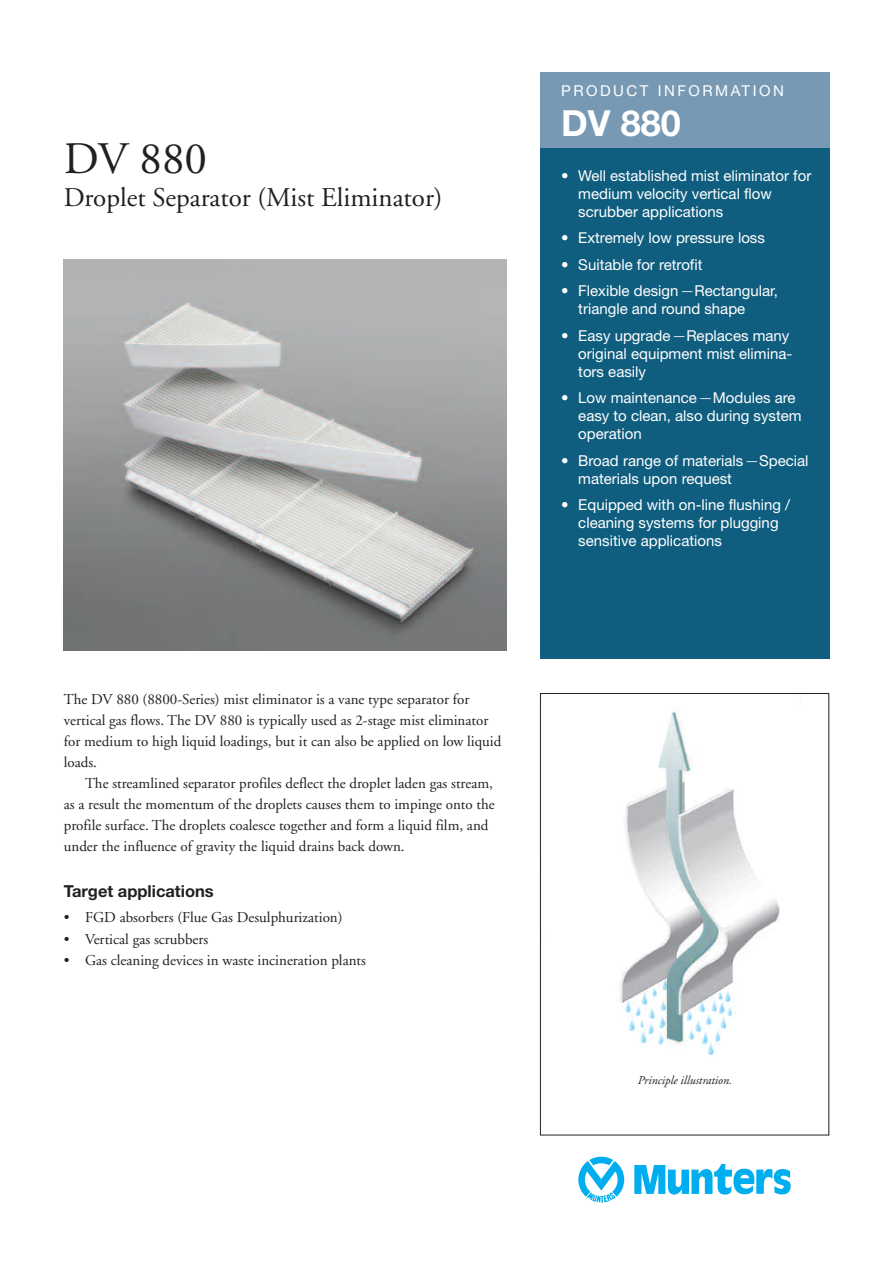
<style>
.page{position:relative;width:893px;height:1263px;background:#fff}
.page>*{position:absolute;margin:0;border:0;box-sizing:border-box;transform-origin:0 0}
.t1{font:45px "Adobe Garamond";color:#231f20}
.t2{font:700 36px "Helvetica Neue";color:#fff}
.t3{font:27px "Adobe Garamond";color:#231f20}
.t4{font:700 16.5px "Helvetica Neue";color:#231f20}
.t5{font:15px/21px "Adobe Garamond";color:#231f20}
.t6{font:15px/18px "Helvetica Neue";color:#fff}
.t7{font:15px "Helvetica Neue";letter-spacing:.165em;color:#fff}
.t8{font:italic 12px "Adobe Garamond";color:#231f20}
.s1{font-family:"Courier"}
</style>
<div class="page">
<div style="left:540px;top:72px;width:289px;height:124px;background:#7899b3"></div>
<div style="left:540px;top:149px;width:289px;height:510px;background:#105e7f"></div>
<img style="left:64px;top:259px;width:442px;height:392px">
<svg style="left:634px;top:1164px;width:157px;height:31px"></svg>
<svg style="left:578px;top:1157px;width:46px;height:45px"></svg>
<img style="left:620px;top:707px;width:160px;height:348px">
<div style="left:540px;top:693px;width:289px;height:442px;border:1px solid #231f20"></div>
<h1 class="t1" style="left:64px;top:141px;width:145px">DV 880</h1>
<h3 class="t3" style="left:64px;top:186px;width:380px">Droplet Separator (Mist Eliminator)</h3>
<p class="t5" style="left:64px;top:690px;width:439px">The DV 880 (8800-Series) mist eliminator is a vane type separator for vertical gas flows. The DV 880 is typically used as 2-stage mist eliminator for medium to high liquid loadings, but it can also be applied on low liquid loads.</p>
<p class="t5" style="left:64px;top:774px;width:433px;text-indent:21px">The streamlined separator profiles deflect the droplet laden gas stream, as a result the momentum of the droplets causes them to impinge onto the profile surface. The droplets coalesce together and form a liquid film, and under the influence of gravity the liquid drains back down.</p>
<p class="t4" style="left:64px;top:885px;width:151px">Target applications</p>
<p class="t5" style="left:64px;top:908px;width:280px">• FGD absorbers (Flue Gas Desulphurization)</p>
<p class="t5" style="left:64px;top:929px;width:146px">• Vertical gas scrubbers</p>
<p class="t5" style="left:64px;top:950px;width:304px">• Gas cleaning devices in waste incineration plants</p>
<p class="t7" style="left:561px;top:85px;width:224px">PRODUCT INFORMATION</p>
<h2 class="t2" style="left:561px;top:111px;width:121px">DV 880</h2>
<p class="t6" style="left:578px;top:168px;width:235px;text-indent:-17px">• Well established mist eliminator for medium velocity vertical flow scrubber applications</p>
<p class="t6" style="left:561px;top:230px;width:205px">• Extremely low pressure loss</p>
<p class="t6" style="left:561px;top:257px;width:143px">• Suitable for retrofit</p>
<p class="t6" style="left:578px;top:283px;width:201px;text-indent:-17px">• Flexible design <span class="s1">—</span> Rectangular, triangle and round shape</p>
<p class="t6" style="left:578px;top:328px;width:215px;text-indent:-17px">• Easy upgrade <span class="s1">—</span> Replaces many original equipment mist elimina&shy;tors easily</p>
<p class="t6" style="left:578px;top:390px;width:225px;text-indent:-17px">• Low maintenance <span class="s1">—</span> Modules are easy to clean, also during system operation</p>
<p class="t6" style="left:578px;top:453px;width:232px;text-indent:-17px">• Broad range of materials <span class="s1">—</span> Special materials upon request</p>
<p class="t6" style="left:578px;top:497px;width:213px;text-indent:-17px">• Equipped with on-line flushing / cleaning systems for plugging sensitive applications</p>
<p class="t8" style="left:638px;top:1075px;width:96px">Principle illustration.</p>
</div>
